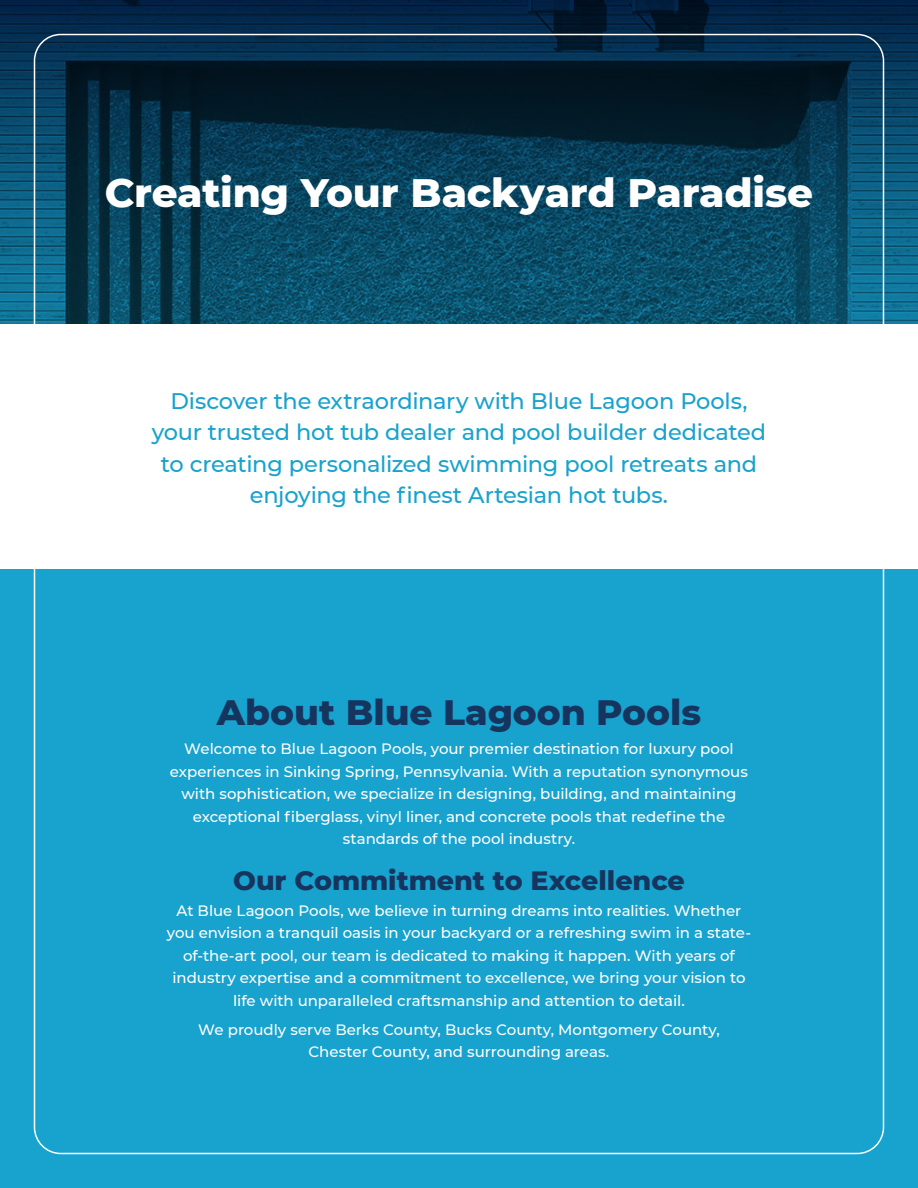
<style>
.page{position:relative;width:918px;height:1188px;background:#fff}
.page>*{position:absolute;margin:0;border:0;box-sizing:border-box;transform-origin:0 0}
.t1{font:800 40.5px "Montserrat";letter-spacing:-.005em;color:#fff}
.t2{font:800 36px "Montserrat";letter-spacing:-.005em;color:#15345e}
.t3{font:800 27px "Montserrat";color:#15345e}
.t4{font:500 22.5px/31.5px "Montserrat";letter-spacing:-.015em;color:#18a2ce;text-align:center}
.t5{font:500 15px/22.5px "Montserrat";letter-spacing:-.005em;color:#fff;text-align:center}
</style>
<div class="page">
<svg style="left:0;top:0;width:918px;height:324px;background:#083c56"></svg>
<div style="left:0;top:570px;width:918px;height:618px;background:#18a2ce"></div>
<p class="t1" style="left:105px;top:163px;width:710px">Creating Your Backyard Paradise</p>
<p class="t4" style="left:152px;top:384px;width:616px">Discover the extraordinary with Blue Lagoon Pools, your trusted hot tub dealer and pool builder dedicated to creating personalized swimming pool retreats and enjoying the finest Artesian hot tubs.</p>
<p class="t2" style="left:217px;top:686px;width:486px">About Blue Lagoon Pools</p>
<p class="t5" style="left:170px;top:737px;width:580px">Welcome to Blue Lagoon Pools, your premier destination for luxury pool experiences in Sinking Spring, Pennsylvania. With a reputation synonymous with sophistication, we specialize in designing, building, and maintaining exceptional fiberglass, vinyl liner, and concrete pools that redefine the standards of the pool industry.</p>
<p class="t3" style="left:233px;top:861px;width:453px">Our Commitment to Excellence</p>
<p class="t5" style="left:167px;top:898px;width:586px">At Blue Lagoon Pools, we believe in turning dreams into realities. Whether you envision a tranquil oasis in your backyard or a refreshing swim in a state&shy;of-the-art pool, our team is dedicated to making it happen. With years of industry expertise and a commitment to excellence, we bring your vision to life with unparalleled craftsmanship and attention to detail.</p>
<p class="t5" style="left:198px;top:1018px;width:523px">We proudly serve Berks County, Bucks County, Montgomery County,<br>Chester County, and surrounding areas.</p>
</div>
